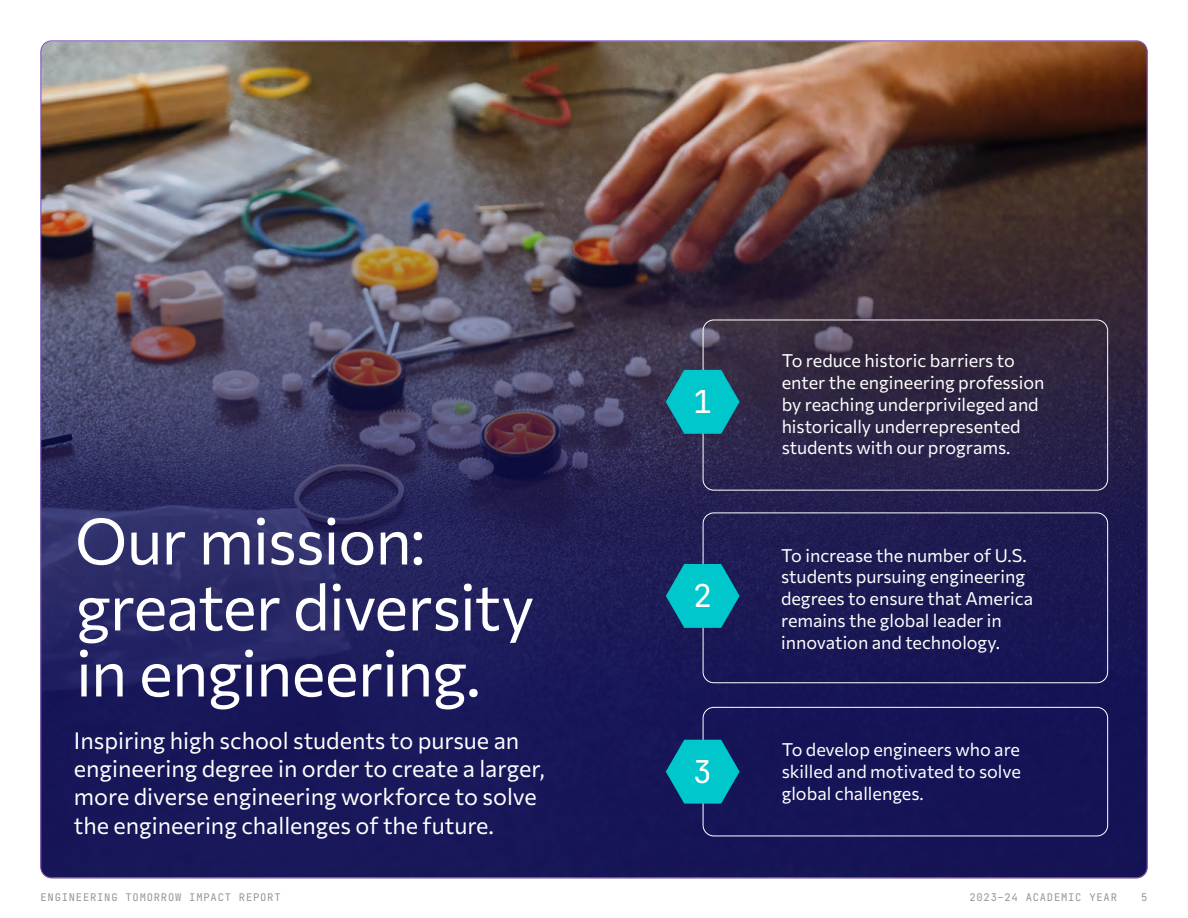
<style>
.page{position:relative;width:1188px;height:918px;background:#fff}
.page>*{position:absolute;margin:0;border:0;box-sizing:border-box;transform-origin:0 0}
.t1{font:64.05px/66px "Commissioner";letter-spacing:-.02em;color:#fff}
.t2{font:31.5px "Jet Brains Mono";color:#fff}
.t3{font:23.25px/28.2px "Commissioner";color:#fff}
.t4{font:18px/21.8px "Commissioner";color:#fff}
.t5{font:10.5px "Jet Brains Mono";letter-spacing:.075em;color:#939598}
</style>
<div class="page">
<img style="left:41px;top:40px;width:1106px;height:837px;border-radius:11px">
<div style="left:703px;top:320px;width:405px;height:171px;border:1px solid #fff;border-radius:11px"></div>
<div style="left:703px;top:513px;width:405px;height:170px;border:1px solid #fff;border-radius:11px"></div>
<div style="left:703px;top:707px;width:405px;height:129px;border:1px solid #fff;border-radius:11px"></div>
<svg style="left:666px;top:740px;width:74px;height:64px;background:#0599ae"></svg>
<svg style="left:666px;top:564px;width:74px;height:64px;background:#079bae"></svg>
<svg style="left:666px;top:370px;width:74px;height:64px;background:#0d9fab"></svg>
<h1 class="t1" style="left:75px;top:504px;width:461px">Our mission: greater diversity in engineering.</h1>
<p class="t3" style="left:74px;top:725px;width:472px">Inspiring high school students to pursue an engineering degree in order to create a larger, more diverse engineering workforce to solve the engineering challenges of the future.</p>
<h2 class="t2" style="left:693px;top:381px;width:20px">1</h2>
<h2 class="t2" style="left:693px;top:575px;width:20px">2</h2>
<h2 class="t2" style="left:693px;top:751px;width:20px">3</h2>
<p class="t4" style="left:782px;top:349px;width:264px">To reduce historic barriers to enter the engineering profession by reaching underprivileged and historically underrepresented students with our programs.</p>
<p class="t4" style="left:781px;top:543px;width:254px">To increase the number of U.S. students pursuing engineering degrees to ensure that America remains the global leader in innovation and technology.</p>
<p class="t4" style="left:782px;top:737px;width:241px;text-align:justify">To develop engineers who are skilled and motivated to solve global challenges.</p>
<p class="t5" style="left:40px;top:891px;width:242px">ENGINEERING TOMORROW IMPACT REPORT</p>
<p class="t5" style="left:969px;top:891px;width:149px">2023–24 ACADEMIC YEAR</p>
<p class="t5" style="left:1141px;top:891px;width:8px">5</p>
</div>
